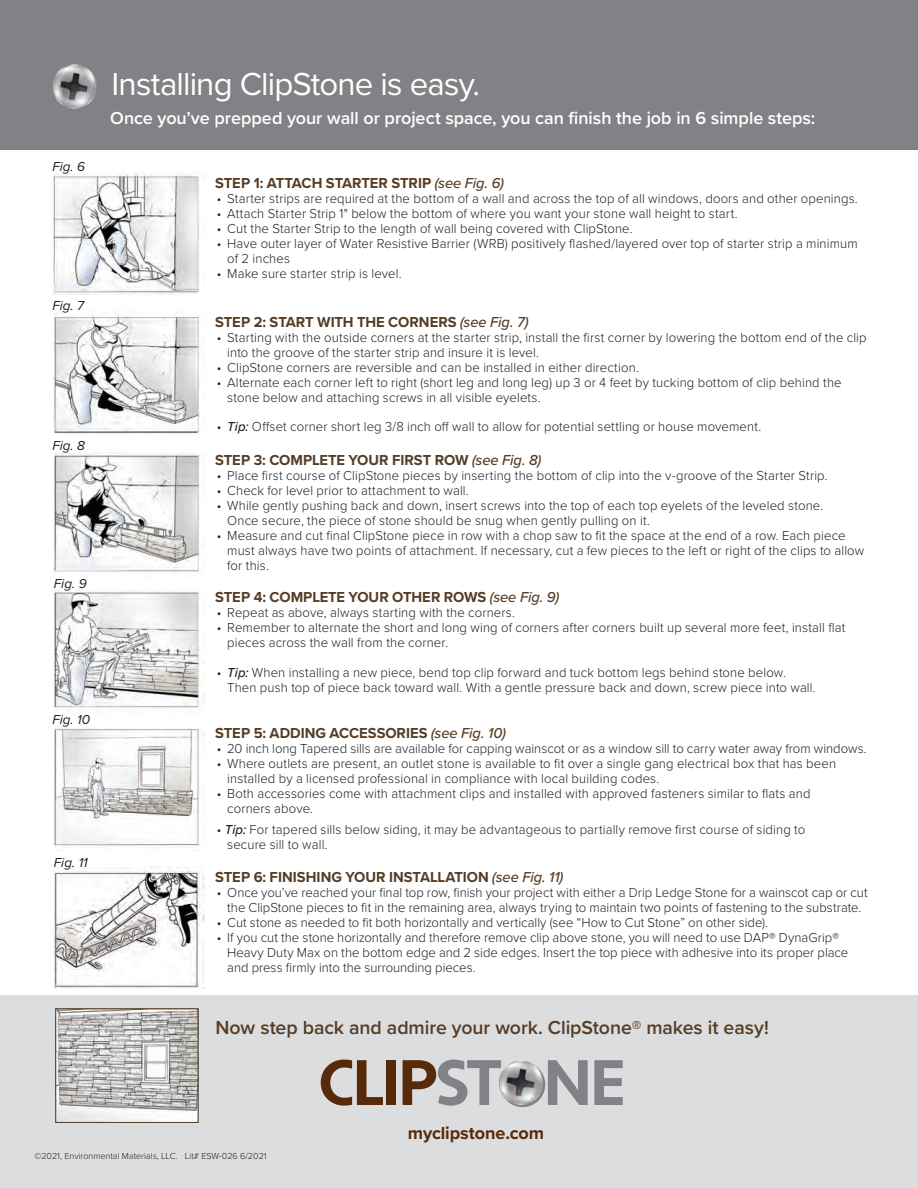
<style>
.page{position:relative;width:918px;height:1188px;background:#fff}
.page>*{position:absolute;margin:0;border:0;box-sizing:border-box;transform-origin:0 0}
.intro{font:33px "Proxima Nova";letter-spacing:-.025em;color:#fff}
.head{font:600 19.5px "Proxima Nova";letter-spacing:-.005em;color:#563d25}
.head-2{font:600 18px "Proxima Nova";letter-spacing:-.005em;color:#fff}
.intro-2{font:700 18px "Proxima Nova";letter-spacing:-.005em;color:#572a09}
.sub_for_listings{font:700 15px "Proxima Nova";letter-spacing:-.005em;color:#563d25}
.steps{font:700 15px "Proxima Nova";letter-spacing:-.005em;color:#563d25}
.bullets_back{font:300 13.5px/15px "Proxima Nova";letter-spacing:.01em;color:#231f20}
.caption_2{font:italic 13.5px "Proxima Nova";color:#231f20}
.t1{font:300 9px "Proxima Nova";color:#231f20}
.s1{font-weight:500;font-style:italic}
</style>
<div class="page">
<div style="left:0;top:996px;width:918px;height:192px;background:#dcdddf"></div>
<div style="left:0;top:0;width:918px;height:150px;background:#808285"></div>
<img style="left:54px;top:867px;width:150px;height:121px">
<img style="left:54px;top:173px;width:146px;height:121px">
<img style="left:54px;top:312px;width:146px;height:123px">
<img style="left:54px;top:452px;width:150px;height:121px">
<img style="left:54px;top:589px;width:150px;height:120px">
<img style="left:54px;top:728px;width:150px;height:120px">
<img style="left:57px;top:1010px;width:139px;height:111px">
<div style="left:55px;top:1008px;width:143px;height:115px;border:1px solid #563d25"></div>
<svg style="left:500px;top:1062px;width:45px;height:45px"></svg>
<div style="left:386px;top:1060px;width:10px;height:45px;background:#572a09"></div>
<svg style="left:548px;top:1060px;width:40px;height:45px"></svg>
<svg style="left:594px;top:1060px;width:29px;height:45px"></svg>
<svg style="left:403px;top:1060px;width:98px;height:46px"></svg>
<svg style="left:321px;top:1060px;width:62px;height:46px"></svg>
<img style="left:499px;top:1061px;width:44px;height:44px;border-radius:22px">
<img style="left:52px;top:64px;width:45px;height:45px;border-radius:22px">
<p class="intro" style="left:111px;top:60px;width:370px">Installing ClipStone is easy.</p>
<p class="caption_2" style="left:52px;top:156px;width:34px">Fig. 6</p>
<p class="caption_2" style="left:52px;top:296px;width:33px">Fig. 7</p>
<p class="caption_2" style="left:52px;top:435px;width:34px">Fig. 8</p>
<p class="caption_2" style="left:54px;top:573px;width:34px">Fig. 9</p>
<p class="caption_2" style="left:52px;top:709px;width:39px">Fig. 10</p>
<p class="caption_2" style="left:54px;top:853px;width:35px">Fig. 11</p>
<p class="head-2" style="left:110px;top:105px;width:707px">Once you’ve prepped your wall or project space, you can finish the job in 6 simple steps:</p>
<p class="steps" style="left:215px;top:171px;width:290px">STEP 1: ATTACH STARTER STRIP <span class="s1">(see Fig. 6)</span></p>
<p class="bullets_back" style="left:217px;top:190px;width:643px">• Starter strips are required at the bottom of a wall and across the top of all windows, doors and other openings.</p>
<p class="bullets_back" style="left:217px;top:205px;width:522px">• Attach Starter Strip 1" below the bottom of where you want your stone wall height to start.</p>
<p class="bullets_back" style="left:217px;top:220px;width:417px">• Cut the Starter Strip to the length of wall being covered with ClipStone.</p>
<p class="bullets_back" style="left:227px;top:235px;width:632px;text-indent:-10px">• Have outer layer of Water Resistive Barrier (WRB) positively flashed/layered over top of starter strip a minimum of 2 inches</p>
<p class="bullets_back" style="left:217px;top:265px;width:186px">• Make sure starter strip is level.</p>
<p class="sub_for_listings" style="left:215px;top:311px;width:315px">STEP 2: START WITH THE CORNERS <span class="s1">(see Fig. 7)</span></p>
<p class="bullets_back" style="left:227px;top:329px;width:641px;text-indent:-10px">• Starting with the outside corners at the starter strip, install the first corner by lowering the bottom end of the clip into the groove of the starter strip and insure it is level.</p>
<p class="bullets_back" style="left:217px;top:359px;width:424px">• ClipStone corners are reversible and can be installed in either direction.</p>
<p class="bullets_back" style="left:227px;top:374px;width:616px;text-indent:-10px">• Alternate each corner left to right (short leg and long leg) up 3 or 4 feet by tucking bottom of clip behind the stone below and attaching screws in all visible eyelets.</p>
<p class="bullets_back" style="left:217px;top:418px;width:546px">• <span class="s1">Tip:</span> Offset corner short leg 3/8 inch off wall to allow for potential settling or house movement.</p>
<p class="sub_for_listings" style="left:215px;top:449px;width:328px">STEP 3: COMPLETE YOUR FIRST ROW <span class="s1">(see Fig. 8)</span></p>
<p class="bullets_back" style="left:217px;top:467px;width:612px">• Place first course of ClipStone pieces by inserting the bottom of clip into the v-groove of the Starter Strip.</p>
<p class="bullets_back" style="left:217px;top:482px;width:254px">• Check for level prior to attachment to wall.</p>
<p class="bullets_back" style="left:227px;top:497px;width:598px;text-indent:-11px">• While gently pushing back and down, insert screws into the top of each top eyelets of the leveled stone.<br>Once secure, the piece of stone should be snug when gently pulling on it.</p>
<p class="bullets_back" style="left:227px;top:527px;width:639px;text-indent:-10px">• Measure and cut final ClipStone piece in row with a chop saw to fit the space at the end of a row. Each piece must always have two points of attachment. If necessary, cut a few pieces to the left or right of the clips to allow for this.</p>
<p class="sub_for_listings" style="left:215px;top:585px;width:346px">STEP 4: COMPLETE YOUR OTHER ROWS <span class="s1">(see Fig. 9)</span></p>
<p class="bullets_back" style="left:217px;top:604px;width:300px">• Repeat as above, always starting with the corners.</p>
<p class="bullets_back" style="left:227px;top:619px;width:620px;text-indent:-10px">• Remember to alternate the short and long wing of corners after corners built up several more feet, install flat pieces across the wall from the corner.</p>
<p class="bullets_back" style="left:227px;top:664px;width:590px;text-indent:-10px">• <span class="s1">Tip:</span> When installing a new piece, bend top clip forward and tuck bottom legs behind stone below.<br>Then push top of piece back toward wall. With a gentle pressure back and down, screw piece into wall.</p>
<p class="sub_for_listings" style="left:215px;top:722px;width:292px">STEP 5: ADDING ACCESSORIES <span class="s1">(see Fig. 10)</span></p>
<p class="bullets_back" style="left:217px;top:740px;width:652px">• 20 inch long Tapered sills are available for capping wainscot or as a window sill to carry water away from windows.</p>
<p class="bullets_back" style="left:227px;top:755px;width:610px;text-indent:-10px">• Where outlets are present, an outlet stone is available to fit over a single gang electrical box that has been installed by a licensed professional in compliance with local building codes.</p>
<p class="bullets_back" style="left:227px;top:785px;width:585px;text-indent:-10px">• Both accessories come with attachment clips and installed with approved fasteners similar to flats and corners above.</p>
<p class="bullets_back" style="left:227px;top:821px;width:580px;text-indent:-11px">• <span class="s1">Tip:</span> For tapered sills below siding, it may be advantageous to partially remove first course of siding to secure sill to wall.</p>
<p class="sub_for_listings" style="left:215px;top:866px;width:350px">STEP 6: FINISHING YOUR INSTALLATION <span class="s1">(see Fig. 11)</span></p>
<p class="bullets_back" style="left:217px;top:884px;width:652px;text-align:center">• Once you’ve reached your final top row, finish your project with either a Drip Ledge Stone for a wainscot cap or cut the ClipStone pieces to fit in the remaining area, always trying to maintain two points of fastening to the substrate.</p>
<p class="bullets_back" style="left:217px;top:914px;width:553px">• Cut stone as needed to fit both horizontally and vertically (see “How to Cut Stone” on other side).</p>
<p class="bullets_back" style="left:227px;top:929px;width:623px;text-indent:-10px">• If you cut the stone horizontally and therefore remove clip above stone, you will need to use DAP® DynaGrip®<br>Heavy Duty Max on the bottom edge and 2 side edges. Insert the top piece with adhesive into its proper place and press firmly into the surrounding pieces.</p>
<p class="head" style="left:215px;top:1013px;width:555px">Now step back and admire your work. ClipStone® makes it easy!</p>
<p class="intro-2" style="left:408px;top:1120px;width:138px">myclipstone.com</p>
<p class="t1" style="left:34px;top:1150px;width:234px">©2021, Environmental Materials, LLC. Lit# ESW-026 6/2021</p>
</div>
